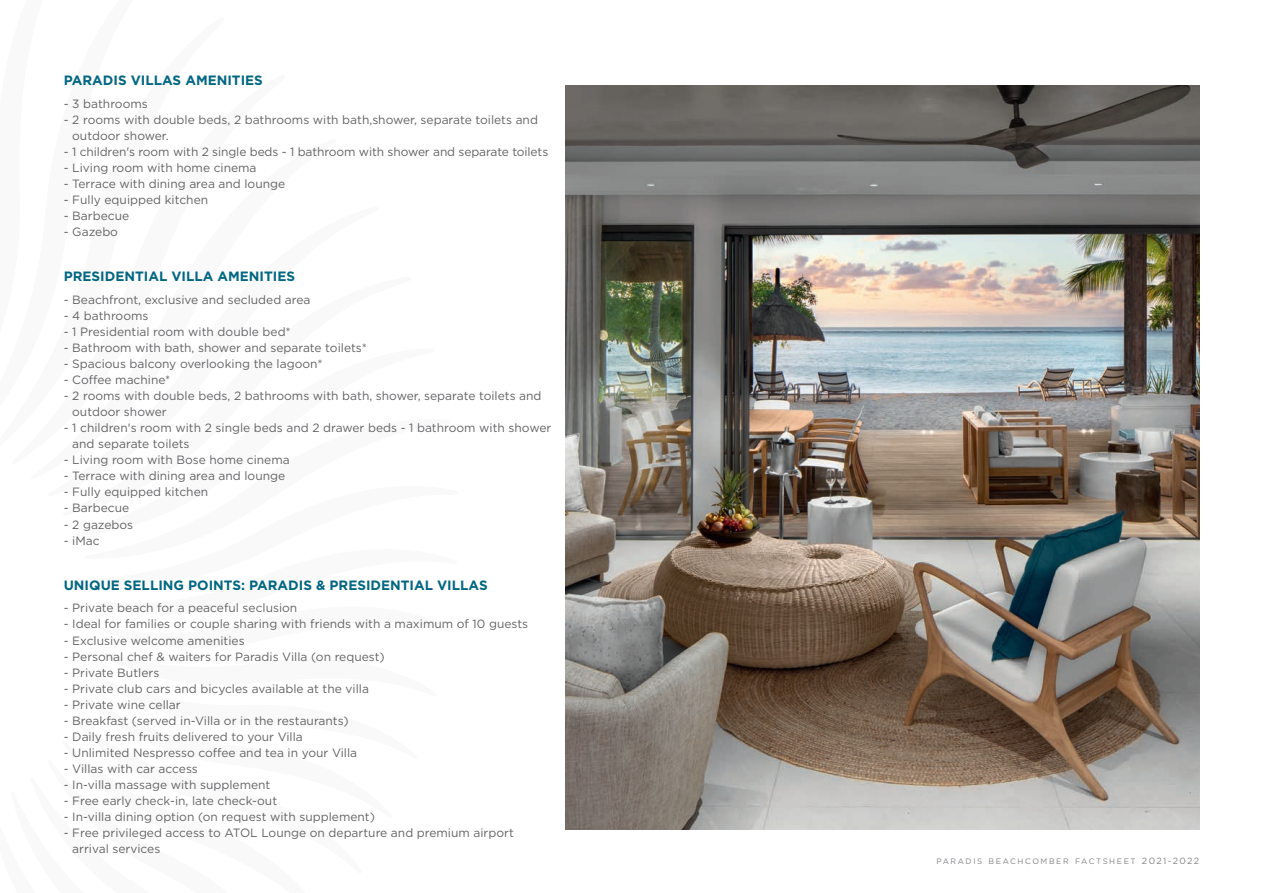
<style>
.page{position:relative;width:1263px;height:893px;background:#fff}
.page>*{position:absolute;margin:0;border:0;box-sizing:border-box;transform-origin:0 0}
.t1{font:700 13.5px "Gotham";color:#006682}
.t2{font:12px/16px "Gotham";color:#636366}
.t3{font:7.8px "Gotham";letter-spacing:.2em;color:#808285}
.s1{font-size:9px}
</style>
<div class="page">
<img style="left:566px;top:85px;width:633px;height:744px">
<p class="t1" style="left:64px;top:75px;width:201px">PARADIS VILLAS AMENITIES</p>
<p class="t2" style="left:64px;top:96px;width:86px">- 3 bathrooms</p>
<p class="t2" style="left:72px;top:112px;width:467px;text-indent:-8px">- 2 rooms with double beds, 2 bathrooms with bath,shower, separate toilets and outdoor shower.</p>
<p class="t2" style="left:64px;top:144px;width:486px">- 1 children's room with 2 single beds - 1 bathroom with shower and separate toilets</p>
<p class="t2" style="left:64px;top:160px;width:194px">- Living room with home cinema</p>
<p class="t2" style="left:64px;top:176px;width:223px">- Terrace with dining area and lounge</p>
<p class="t2" style="left:64px;top:192px;width:146px">- Fully equipped kitchen</p>
<p class="t2" style="left:64px;top:208px;width:67px">- Barbecue</p>
<p class="t2" style="left:64px;top:225px;width:56px">- Gazebo</p>
<p class="t1" style="left:64px;top:272px;width:233px">PRESIDENTIAL VILLA AMENITIES</p>
<p class="t2" style="left:64px;top:292px;width:248px">- Beachfront, exclusive and secluded area</p>
<p class="t2" style="left:64px;top:308px;width:86px">- 4 bathrooms</p>
<p class="t2" style="left:64px;top:324px;width:228px">- 1 Presidential room with double bed*</p>
<p class="t2" style="left:64px;top:341px;width:305px">- Bathroom with bath, shower and separate toilets*</p>
<p class="t2" style="left:64px;top:357px;width:260px">- Spacious balcony overlooking the lagoon*</p>
<p class="t2" style="left:64px;top:373px;width:108px">- Coffee machine*</p>
<p class="t2" style="left:72px;top:389px;width:471px;text-indent:-8px">- 2 rooms with double beds, 2 bathrooms with bath, shower, separate toilets and outdoor shower</p>
<p class="t2" style="left:72px;top:421px;width:481px;text-indent:-8px">- 1 children's room with 2 single beds and 2 drawer beds - 1 bathroom with shower and separate toilets</p>
<p class="t2" style="left:64px;top:453px;width:227px">- Living room with Bose home cinema</p>
<p class="t2" style="left:64px;top:469px;width:223px">- Terrace with dining area and lounge</p>
<p class="t2" style="left:64px;top:485px;width:146px">- Fully equipped kitchen</p>
<p class="t2" style="left:64px;top:501px;width:67px">- Barbecue</p>
<p class="t2" style="left:64px;top:517px;width:71px">- 2 gazebos</p>
<p class="t2" style="left:64px;top:533px;width:37px">- iMac</p>
<p class="t1" style="left:64px;top:580px;width:425px">UNIQUE SELLING POINTS: PARADIS &amp; PRESIDENTIAL VILLAS</p>
<p class="t2" style="left:64px;top:601px;width:235px">- Private beach for a peaceful seclusion</p>
<p class="t2" style="left:64px;top:617px;width:466px">- Ideal for families or couple sharing with friends with a maximum of 10 guests</p>
<p class="t2" style="left:64px;top:633px;width:182px">- Exclusive welcome amenities</p>
<p class="t2" style="left:64px;top:649px;width:322px">- Personal chef &amp; waiters for Paradis Villa (on request)</p>
<p class="t2" style="left:64px;top:665px;width:97px">- Private Butlers</p>
<p class="t2" style="left:64px;top:681px;width:307px">- Private club cars and bicycles available at the villa</p>
<p class="t2" style="left:64px;top:697px;width:119px">- Private wine cellar</p>
<p class="t2" style="left:64px;top:713px;width:286px">- Breakfast (served in-Villa or in the restaurants)</p>
<p class="t2" style="left:64px;top:729px;width:241px">- Daily fresh fruits delivered to your Villa</p>
<p class="t2" style="left:64px;top:745px;width:295px">- Unlimited Nespresso coffee and tea in your Villa</p>
<p class="t2" style="left:64px;top:761px;width:136px">- Villas with car access</p>
<p class="t2" style="left:64px;top:777px;width:208px">- In-villa massage with supplement</p>
<p class="t2" style="left:64px;top:794px;width:215px">- Free early check-in, late check-out</p>
<p class="t2" style="left:64px;top:810px;width:313px">- In-villa dining option (on request with supplement)</p>
<p class="t2" style="left:72px;top:826px;width:443px;text-indent:-8px">- Free privileged access to ATOL Lounge on departure and premium airport arrival services</p>
<p class="t3" style="left:936px;top:858px;width:264px">PARADIS BEACHCOMBER FACTSHEET <span class="s1">2021-2022</span></p>
</div>
